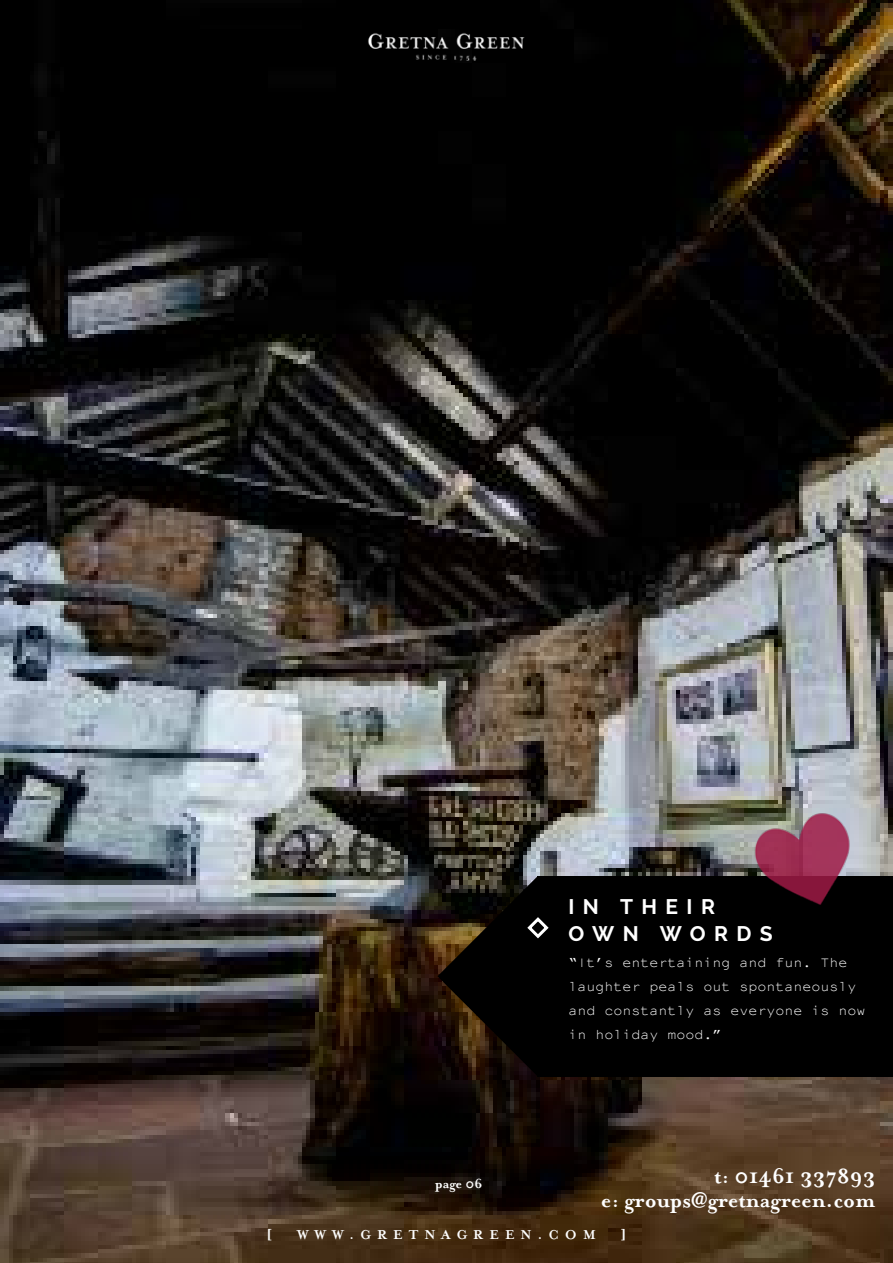
<style>
.page{position:relative;width:893px;height:1263px;background:#fff}
.page>*{position:absolute;margin:0;border:0;box-sizing:border-box;transform-origin:0 0}
.t1{font:700 24px/24px "Mrs Eaves";color:#fff;text-align:right}
.t2{font:700 21px/27px "Raleway";letter-spacing:.4em;color:#fff}
.t3{font:15px/24px "Not Courier Sans";color:#fff}
.t4{font:700 15px "Mrs Eaves";letter-spacing:.4em;color:#fff}
</style>
<div class="page">
<img style="left:0;top:0;width:893px;height:1263px">
<div style="left:538px;top:876px;width:355px;height:201px;background:#000"></div>
<svg style="left:437px;top:876px;width:112px;height:200px;background:#161009"></svg>
<img style="left:743px;top:799px;width:122px;height:106px">
<img style="left:357px;top:27px;width:179px;height:45px">
<h2 class="t2" style="left:568px;top:893px;width:206px">IN THEIR<br>OWN WORDS</h2>
<p class="t3" style="left:568px;top:950px;width:299px">“It’s entertaining and fun. The laughter peals out spontaneously and constantly as everyone is now in holiday mood.”</p>
<p class="t4" style="left:435px;top:1175px;width:49px">page 06</p>
<h1 class="t1" style="left:601px;top:1164px;width:276px">t: 01461 337893<br>e: groups@gretnagreen.com</h1>
<p class="t4" style="left:267px;top:1226px;width:7px">[</p>
<p class="t4" style="left:297px;top:1226px;width:300px">WWW.GRETNAGREEN.COM</p>
<p class="t4" style="left:621px;top:1226px;width:7px">]</p>
</div>
